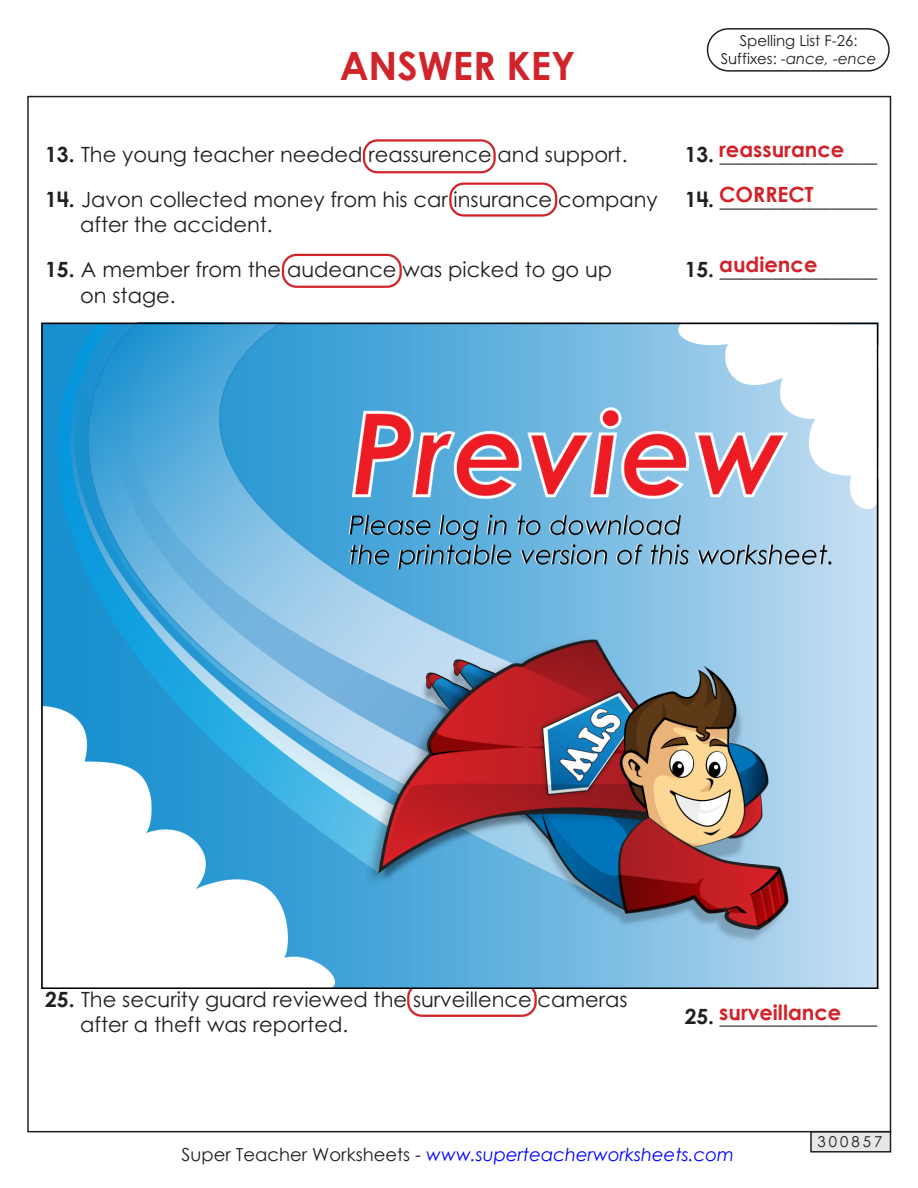
<style>
.page{position:relative;width:918px;height:1188px;background:#fff}
.page>*{position:absolute;margin:0;border:0;box-sizing:border-box;transform-origin:0 0}
.t1{font:700 39px "Century Gothic 2";color:#d1232a}
.t2{font:21px/25.2px "Century STW4";color:#231f20}
.t3{font:700 21px "Century STW4";color:#d1232a}
.t4{font:italic 18px "Century Gothic 2";color:#00f}
.t5{font:15px/18px "Century STW4";color:#231f20;text-align:center}
.s1{font-weight:700}
.s2{font-style:italic}
.s3{font-style:normal;color:#231f20}
</style>
<div class="page">
<div style="left:811px;top:1132px;width:79px;height:20px;background:#e6e7e9"></div>
<div style="left:810px;top:1131px;width:81px;height:22px;border:2px solid #231f20"></div>
<div style="left:707px;top:28px;width:183px;height:44px;border:2px solid #231f20;border-radius:21px"></div>
<div style="left:282px;top:254px;width:120px;height:34px;border:2px solid #d1232a;border-radius:14px"></div>
<div style="left:449px;top:183px;width:108px;height:34px;border:2px solid #d1232a;border-radius:14px"></div>
<div style="left:363px;top:139px;width:133px;height:34px;border:2px solid #d1232a;border-radius:14px"></div>
<div style="left:407px;top:983px;width:130px;height:34px;border:2px solid #d1232a;border-radius:14px"></div>
<img style="left:41px;top:323px;width:837px;height:666px">
<p class="t1" style="left:340px;top:37px;width:237px">ANSWER KEY</p>
<p class="t2" style="left:45px;top:142px;width:584px"><span class="s1">13.</span> The young teacher needed reassurence and support.</p>
<p class="t2" style="left:80px;top:187px;width:579px;text-indent:-35px"><span class="s1">14.</span> Javon collected money from his car insurance company after the accident.</p>
<p class="t2" style="left:80px;top:257px;width:534px;text-indent:-35px"><span class="s1">15.</span> A member from the audeance was picked to go up on stage.</p>
<p class="t5" style="left:721px;top:32px;width:157px">Spelling List F-26:<br>Suffixes: <span class="s2">-ance, -ence</span></p>
<p class="t3" style="left:719px;top:134px;width:127px">reassurance</p>
<p class="t2" style="left:685px;top:142px;width:194px"><span class="s1">13.</span> _______________</p>
<p class="t2" style="left:685px;top:187px;width:194px"><span class="s1">14.</span> _______________</p>
<p class="t3" style="left:719px;top:178px;width:96px">CORRECT</p>
<p class="t3" style="left:719px;top:249px;width:100px">audience</p>
<p class="t2" style="left:685px;top:257px;width:194px"><span class="s1">15.</span> _______________</p>
<p class="t2" style="left:80px;top:986px;width:549px;text-indent:-35px"><span class="s1">25.</span> The security guard reviewed the surveillence cameras after a theft was reported.</p>
<p class="t3" style="left:719px;top:996px;width:124px">surveillance</p>
<p class="t2" style="left:685px;top:1003px;width:194px"><span class="s1">25.</span> _______________</p>
<p class="t4" style="left:182px;top:1142px;width:554px"><span class="s3">Super Teacher Worksheets -</span> www.superteacherworksheets.com</p>
<p class="t5" style="left:818px;top:1133px;width:66px">300857</p>
</div>
